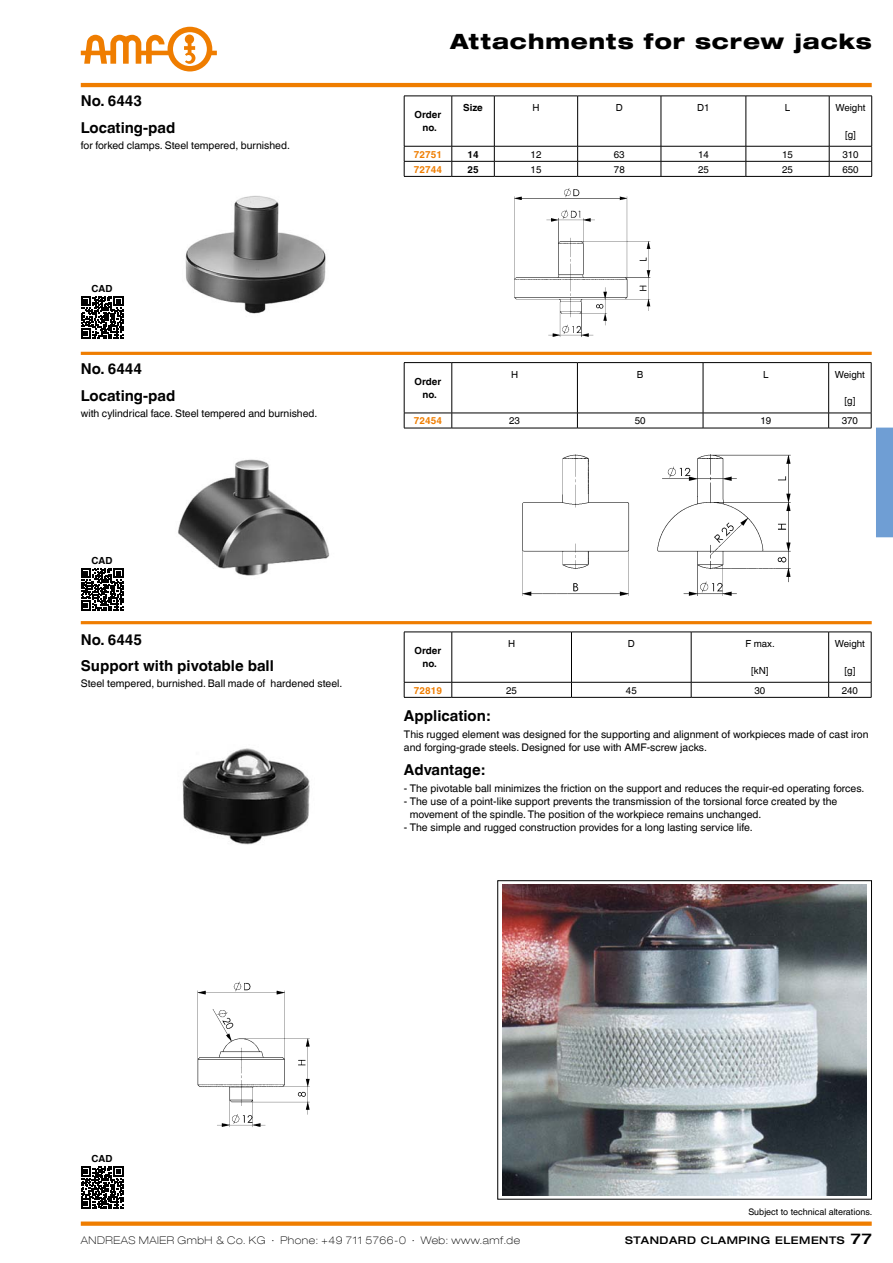
<style>
.page{position:relative;width:893px;height:1263px;background:#fff}
.page>*{position:absolute;margin:0;border:0;box-sizing:border-box;transform-origin:0 0}
.t1{font:800 expanded 21px "Helvetica Neue LT Com";letter-spacing:.045em;color:#000}
.t2{font:700 15px "Helvetica World";color:#000}
.t3{font:10.5px/12.8px "Helvetica World";color:#000}
.t4{font:100 expanded 10.5px "Helvetica Neue LT Com";letter-spacing:.05em;color:#000}
.t5{font:500 expanded 10.5px "Helvetica Neue LT Com";letter-spacing:.05em;color:#000}
.t6{font:9.75px "Helvetica World";color:#000}
.t7{font:700 9.75px/12.8px "Helvetica World";color:#000;text-align:center}
.t8{font:700 9.75px "Helvetica World";color:#ef7d00}
.t9{font:9px "Helvetica World";color:#000}
.s1{font-size:15px}
</style>
<div class="page">
<hr style="left:81px;top:83px;width:791px;height:4px;background:#ef7d00">
<svg style="left:81px;top:27px;width:136px;height:44px"></svg>
<div style="left:81px;top:1221px;width:791px;height:5px;background:#ef7d00"></div>
<img style="left:178px;top:459px;width:152px;height:117px">
<img style="left:185px;top:195px;width:141px;height:119px">
<img style="left:514px;top:188px;width:137px;height:149px">
<hr style="left:81px;top:352px;width:791px;height:3px;background:#ef7d00">
<hr style="left:81px;top:621px;width:791px;height:3px;background:#ef7d00">
<img style="left:522px;top:537px;width:269px;height:59px">
<img style="left:182px;top:748px;width:128px;height:97px">
<div style="left:497px;top:880px;width:375px;height:319px;border:1px solid #000"></div>
<img style="left:502px;top:885px;width:365px;height:310px">
<img style="left:197px;top:981px;width:113px;height:146px">
<svg style="left:81px;top:296px;width:42px;height:42px"></svg>
<svg style="left:81px;top:568px;width:42px;height:42px"></svg>
<svg style="left:81px;top:1166px;width:42px;height:43px"></svg>
<hr style="left:404px;top:362px;width:48px;height:1px;background:#000">
<hr style="left:452px;top:362px;width:125px;height:1px;background:#000">
<hr style="left:577px;top:362px;width:126px;height:1px;background:#000">
<hr style="left:703px;top:362px;width:126px;height:1px;background:#000">
<hr style="left:829px;top:362px;width:42px;height:1px;background:#000">
<svg style="left:404px;top:363px;width:489px;height:174px"></svg>
<hr style="left:404px;top:428px;width:48px;height:1px;background:#000">
<hr style="left:452px;top:428px;width:125px;height:1px;background:#000">
<hr style="left:577px;top:428px;width:126px;height:1px;background:#000">
<hr style="left:703px;top:428px;width:126px;height:1px;background:#000">
<hr style="left:829px;top:428px;width:42px;height:1px;background:#000">
<svg style="left:404px;top:96px;width:468px;height:80px"></svg>
<hr style="left:404px;top:176px;width:48px;height:1px;background:#000">
<hr style="left:452px;top:176px;width:42px;height:1px;background:#000">
<hr style="left:494px;top:176px;width:84px;height:1px;background:#000">
<hr style="left:578px;top:176px;width:83px;height:1px;background:#000">
<hr style="left:661px;top:176px;width:85px;height:1px;background:#000">
<hr style="left:746px;top:176px;width:83px;height:1px;background:#000">
<hr style="left:829px;top:176px;width:43px;height:1px;background:#000">
<svg style="left:404px;top:632px;width:468px;height:65px"></svg>
<hr style="left:404px;top:697px;width:48px;height:1px;background:#000">
<hr style="left:452px;top:697px;width:119px;height:1px;background:#000">
<hr style="left:571px;top:697px;width:120px;height:1px;background:#000">
<hr style="left:691px;top:697px;width:138px;height:1px;background:#000">
<hr style="left:829px;top:697px;width:42px;height:1px;background:#000">
<h2 class="t2" style="left:81px;top:92px;width:63px">No. 6443</h2>
<h2 class="t2" style="left:81px;top:119px;width:96px">Locating-pad</h2>
<p class="t3" style="left:81px;top:139px;width:211px">for forked clamps. Steel tempered, burnished.</p>
<p class="t7" style="left:92px;top:282px;width:22px">CAD</p>
<h2 class="t2" style="left:81px;top:360px;width:63px">No. 6444</h2>
<h2 class="t2" style="left:81px;top:387px;width:96px">Locating-pad</h2>
<p class="t3" style="left:81px;top:407px;width:238px">with cylindrical face. Steel tempered and burnished.</p>
<p class="t7" style="left:92px;top:554px;width:22px">CAD</p>
<h2 class="t2" style="left:81px;top:631px;width:63px">No. 6445</h2>
<h2 class="t2" style="left:81px;top:657px;width:195px">Support with pivotable ball</h2>
<p class="t3" style="left:81px;top:677px;width:263px">Steel tempered, burnished. Ball made of hardened steel.</p>
<h1 class="t1" style="left:450px;top:27px;width:423px">Attachments for screw jacks</h1>
<p class="t7" style="left:415px;top:108px;width:28px">Order no.</p>
<p class="t7" style="left:463px;top:102px;width:21px">Size</p>
<p class="t6" style="left:532px;top:102px;width:9px">H</p>
<p class="t6" style="left:616px;top:102px;width:9px">D</p>
<p class="t6" style="left:697px;top:102px;width:14px">D1</p>
<p class="t6" style="left:785px;top:102px;width:7px">L</p>
<p class="t6" style="left:835px;top:102px;width:31px">Weight</p>
<p class="t6" style="left:845px;top:129px;width:12px">[g]</p>
<p class="t8" style="left:414px;top:148px;width:30px">72751</p>
<p class="t7" style="left:467px;top:148px;width:13px">14</p>
<p class="t6" style="left:531px;top:148px;width:12px">12</p>
<p class="t6" style="left:614px;top:148px;width:12px">63</p>
<p class="t6" style="left:698px;top:148px;width:12px">14</p>
<p class="t6" style="left:782px;top:148px;width:12px">15</p>
<p class="t6" style="left:842px;top:148px;width:18px">310</p>
<p class="t8" style="left:414px;top:163px;width:30px">72744</p>
<p class="t7" style="left:467px;top:163px;width:13px">25</p>
<p class="t6" style="left:531px;top:163px;width:12px">15</p>
<p class="t6" style="left:614px;top:163px;width:12px">78</p>
<p class="t6" style="left:698px;top:163px;width:12px">25</p>
<p class="t6" style="left:782px;top:163px;width:12px">25</p>
<p class="t6" style="left:842px;top:163px;width:18px">650</p>
<p class="t7" style="left:415px;top:375px;width:28px">Order no.</p>
<p class="t6" style="left:511px;top:369px;width:9px">H</p>
<p class="t6" style="left:637px;top:369px;width:8px">B</p>
<p class="t6" style="left:763px;top:369px;width:7px">L</p>
<p class="t6" style="left:835px;top:369px;width:31px">Weight</p>
<p class="t6" style="left:844px;top:395px;width:12px">[g]</p>
<p class="t8" style="left:414px;top:415px;width:30px">72454</p>
<p class="t6" style="left:509px;top:415px;width:12px">23</p>
<p class="t6" style="left:635px;top:415px;width:12px">50</p>
<p class="t6" style="left:760px;top:415px;width:12px">19</p>
<p class="t6" style="left:842px;top:415px;width:18px">370</p>
<p class="t7" style="left:415px;top:644px;width:28px">Order no.</p>
<p class="t6" style="left:508px;top:638px;width:9px">H</p>
<p class="t6" style="left:628px;top:638px;width:9px">D</p>
<p class="t6" style="left:746px;top:638px;width:31px">F max.</p>
<p class="t6" style="left:751px;top:665px;width:19px">[kN]</p>
<p class="t6" style="left:835px;top:638px;width:31px">Weight</p>
<p class="t6" style="left:844px;top:665px;width:12px">[g]</p>
<p class="t8" style="left:414px;top:684px;width:30px">72819</p>
<p class="t6" style="left:506px;top:684px;width:12px">25</p>
<p class="t6" style="left:626px;top:684px;width:12px">45</p>
<p class="t6" style="left:754px;top:684px;width:12px">30</p>
<p class="t6" style="left:842px;top:684px;width:18px">240</p>
<h2 class="t2" style="left:404px;top:707px;width:88px">Application:</h2>
<p class="t3" style="left:404px;top:728px;width:466px">This rugged element was designed for the supporting and alignment of workpieces made of cast iron and forging-grade steels. Designed for use with AMF-screw jacks.</p>
<h2 class="t2" style="left:404px;top:761px;width:82px">Advantage:</h2>
<p class="t3" style="left:404px;top:782px;width:462px">- The pivotable ball minimizes the friction on the support and reduces the requir-ed operating forces.</p>
<p class="t3" style="left:410px;top:795px;width:429px;text-indent:-6px">- The use of a point-like support prevents the transmission of the torsional force created by the movement of the spindle. The position of the workpiece remains unchanged.</p>
<p class="t3" style="left:404px;top:821px;width:350px">- The simple and rugged construction provides for a long lasting service life.</p>
<p class="t7" style="left:92px;top:1153px;width:22px">CAD</p>
<p class="t9" style="left:748px;top:1207px;width:125px">Subject to technical alterations.</p>
<p class="t4" style="left:81px;top:1233px;width:441px">ANDREAS MAIER GmbH &amp; Co. KG ∙ Phone: +49 711 5766-0 ∙ Web: www.amf.de</p>
<p class="t5" style="left:625px;top:1233px;width:248px">STANDARD CLAMPING ELEMENTS <span class="s1">77</span></p>
</div>
